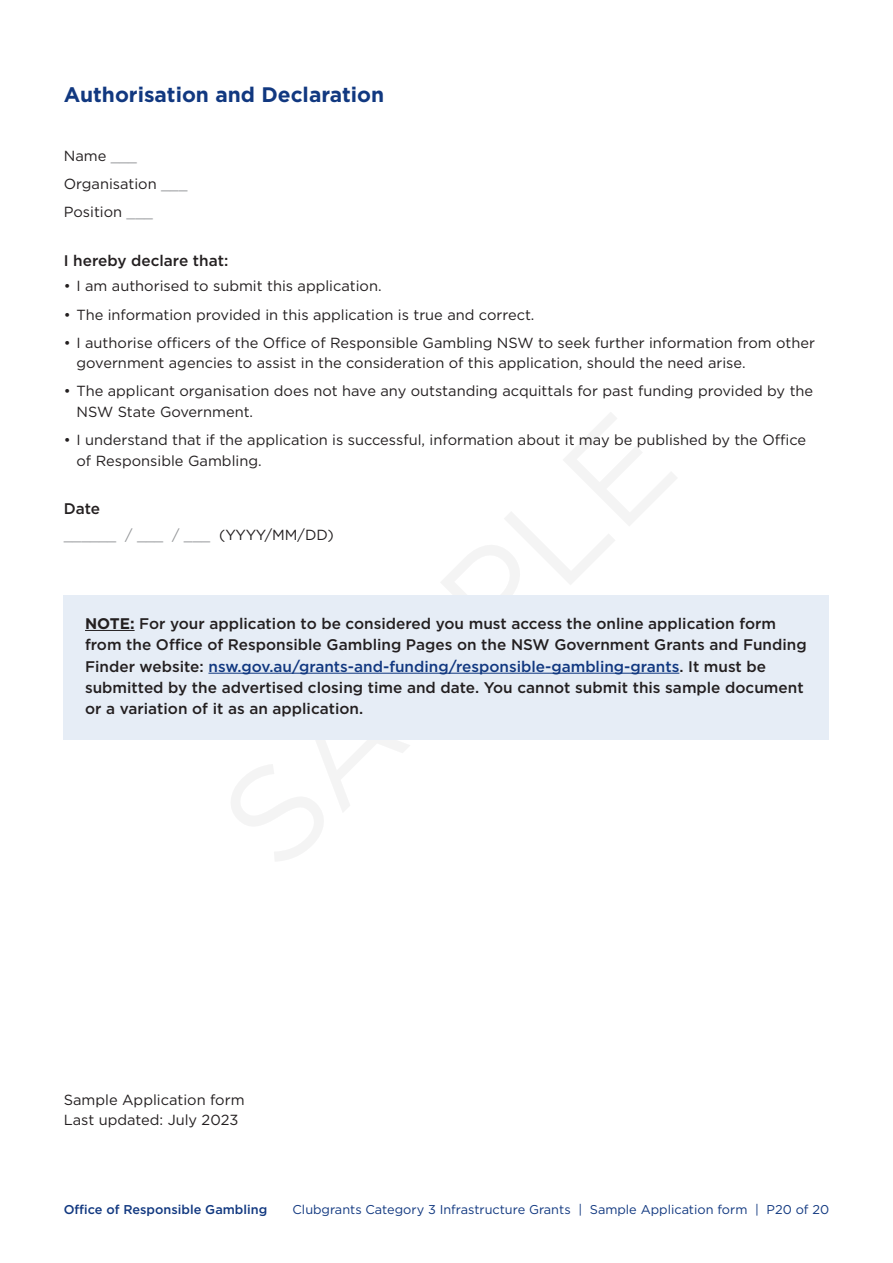
<style>
.page{position:relative;width:893px;height:1263px;background:#fff}
.page>*{position:absolute;margin:0;border:0;box-sizing:border-box;transform-origin:0 0}
.t1{font:135px "Gotham";color:#231f20}
.Page_subtitle{font:700 21px "Gotham";color:#113880}
.Intro_paragraph{font:500 15.3px/21.3px "Gotham";color:#231f20}
.Form_question{font:500 15.3px "Gotham";color:#231f20}
.Form_answer__no_bull{font:14.7px/20.7px "Gotham";color:#231f20}
.Form_answer__no_bull-2{font:14.7px "Gotham";letter-spacing:-.02em;color:#939598}
.t2{font:12.75px "Gotham";color:#113880}
.t3{font:500 12.75px "Gotham";color:#113880}
.s1{color:#939598}
.s2{color:#231f20}
.s3{font-weight:700}
.s4{color:#113880}
</style>
<div class="page">
<div style="left:64px;top:595px;width:765px;height:145px;background:#e6edf6"></div>
<hr style="left:85px;top:630px;width:50px;height:1px;background:#231f20">
<hr style="left:208px;top:673px;width:471px;height:1px;background:#113880">
<p class="Page_subtitle" style="left:64px;top:80px;width:322px">Authorisation and Declaration</p>
<p class="Form_answer__no_bull" style="left:64px;top:145px;width:75px">Name <span class="s1">___</span></p>
<p class="Form_answer__no_bull" style="left:64px;top:173px;width:125px">Organisation <span class="s1">___</span></p>
<p class="Form_answer__no_bull" style="left:64px;top:201px;width:91px">Position <span class="s1">___</span></p>
<p class="Form_question" style="left:64px;top:250px;width:166px">I hereby declare that:</p>
<p class="Form_answer__no_bull" style="left:64px;top:276px;width:319px">• I am authorised to submit this application.</p>
<p class="Form_answer__no_bull" style="left:64px;top:304px;width:472px">• The information provided in this application is true and correct.</p>
<p class="Form_answer__no_bull" style="left:77px;top:332px;width:740px;text-indent:-13px">• I authorise officers of the Office of Responsible Gambling NSW to seek further information from other government agencies to assist in the consideration of this application, should the need arise.</p>
<p class="Form_answer__no_bull" style="left:77px;top:380px;width:738px;text-indent:-13px">• The applicant organisation does not have any outstanding acquittals for past funding provided by the<br>NSW State Government.</p>
<p class="Form_answer__no_bull" style="left:77px;top:429px;width:731px;text-indent:-13px">• I understand that if the application is successful, information about it may be published by the Office of Responsible Gambling.</p>
<p class="Form_question" style="left:64px;top:499px;width:38px">Date</p>
<p class="Form_answer__no_bull-2" style="left:64px;top:526px;width:272px">______ / ___ / ___ <span class="s2">(YYYY/MM/DD)</span></p>
<h1 class="t1" style="left:184px;top:782px;width:573px;rotate:-45deg">SAMPLE</h1>
<p class="Intro_paragraph" style="left:85px;top:613px;width:723px"><span class="s3">NOTE:</span> For your application to be considered you must access the online application form from the Office of Responsible Gambling Pages on the NSW Government Grants and Funding Finder website: <span class="s4">nsw.gov.au/grants-and-funding/responsible-gambling-grants</span>. It must be submitted by the advertised closing time and date. You cannot submit this sample document or a variation of it as an application.</p>
<p class="Form_answer__no_bull" style="left:64px;top:1089px;width:182px">Sample Application form<br>Last updated: July 2023</p>
<p class="t3" style="left:64px;top:1201px;width:205px">Office of Responsible Gambling</p>
<p class="t2" style="left:292px;top:1201px;width:538px">Clubgrants Category 3 Infrastructure Grants | Sample Application form | P20 of 20</p>
</div>
